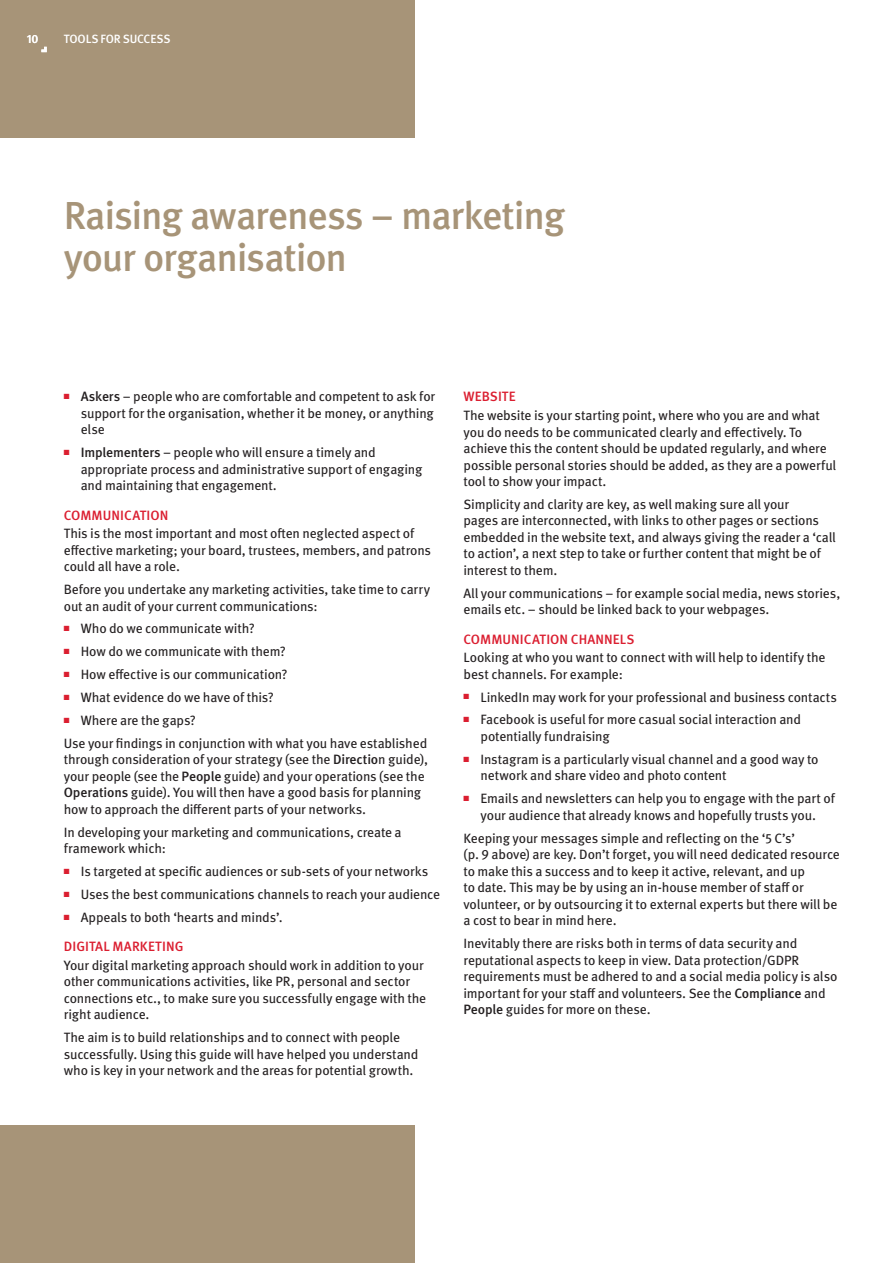
<style>
.page{position:relative;width:893px;height:1263px;background:#fff}
.page>*{position:absolute;margin:0;border:0;box-sizing:border-box;transform-origin:0 0}
._1c__Heading__MetaOT{font:500 39px/42px "Meta Pro";letter-spacing:-.03em;color:#a79478}
._6__Body_Copy__MetaO{font:13.5px/16.5px "Meta Pro";letter-spacing:-.015em;color:#231f20}
.Subhead2{font:500 13.5px "Meta Pro";letter-spacing:.005em;color:#db1e30}
._13__Folio_-_LHP__Me{font:500 12px "Meta Pro";letter-spacing:-.01em;color:#fff}
.s1{font-weight:500}
</style>
<div class="page">
<div style="left:0;top:0;width:415px;height:138px;background:#a79478"></div>
<div style="left:0;top:1125px;width:415px;height:138px;background:#a79478"></div>
<svg style="left:41px;top:47px;width:6px;height:5px"></svg>
<p class="_13__Folio_-_LHP__Me" style="left:27px;top:29px;width:13px">10</p>
<p class="_13__Folio_-_LHP__Me" style="left:64px;top:29px;width:108px">TOOLS FOR SUCCESS</p>
<p class="_1c__Heading__MetaOT" style="left:64px;top:192px;width:503px">Raising awareness – marketing your organisation</p>
<p class="_6__Body_Copy__MetaO" style="left:81px;top:388px;width:356px;text-align:justify;text-indent:-17px"><sup>■</sup> <span class="s1">Askers</span> – people who are comfortable and competent to ask for support for the organisation, whether it be money, or anything else</p>
<p class="_6__Body_Copy__MetaO" style="left:81px;top:443px;width:343px;text-indent:-17px"><sup>■</sup> <span class="s1">Implementers</span> – people who will ensure a timely and appropriate process and administrative support of engaging and maintaining that engagement.</p>
<p class="Subhead2" style="left:64px;top:504px;width:106px">COMMUNICATION</p>
<p class="_6__Body_Copy__MetaO" style="left:64px;top:524px;width:369px">This is the most important and most often neglected aspect of effective marketing; your board, trustees, members, and patrons could all have a role.</p>
<p class="_6__Body_Copy__MetaO" style="left:64px;top:580px;width:368px">Before you undertake any marketing activities, take time to carry out an audit of your current communications:</p>
<p class="_6__Body_Copy__MetaO" style="left:64px;top:620px;width:192px"><sup>■</sup> Who do we communicate with?</p>
<p class="_6__Body_Copy__MetaO" style="left:64px;top:642px;width:224px"><sup>■</sup> How do we communicate with them?</p>
<p class="_6__Body_Copy__MetaO" style="left:64px;top:665px;width:225px"><sup>■</sup> How effective is our communication?</p>
<p class="_6__Body_Copy__MetaO" style="left:64px;top:688px;width:212px"><sup>■</sup> What evidence do we have of this?</p>
<p class="_6__Body_Copy__MetaO" style="left:64px;top:711px;width:134px"><sup>■</sup> Where are the gaps?</p>
<p class="_6__Body_Copy__MetaO" style="left:64px;top:734px;width:366px">Use your findings in conjunction with what you have established through consideration of your strategy (see the <span class="s1">Directio</span>n guide), your people (see the <span class="s1">People</span> guide) and your operations (see the <span class="s1">Operations</span> guide). You will then have a good basis for planning how to approach the different parts of your networks.</p>
<p class="_6__Body_Copy__MetaO" style="left:64px;top:823px;width:339px">In developing your marketing and communications, create a framework which:</p>
<p class="_6__Body_Copy__MetaO" style="left:64px;top:862px;width:366px"><sup>■</sup> Is targeted at specific audiences or sub-sets of your networks</p>
<p class="_6__Body_Copy__MetaO" style="left:64px;top:885px;width:378px"><sup>■</sup> Uses the best communications channels to reach your audience</p>
<p class="_6__Body_Copy__MetaO" style="left:64px;top:908px;width:220px"><sup>■</sup> Appeals to both ‘hearts and minds’.</p>
<p class="Subhead2" style="left:64px;top:936px;width:121px">DIGITAL MARKETING</p>
<p class="_6__Body_Copy__MetaO" style="left:64px;top:956px;width:364px">Your digital marketing approach should work in addition to your other communications activities, like PR, personal and sector connections etc., to make sure you successfully engage with the right audience.</p>
<p class="_6__Body_Copy__MetaO" style="left:64px;top:1028px;width:356px">The aim is to build relationships and to connect with people successfully. Using this guide will have helped you understand who is key in your network and the areas for potential growth.</p>
<p class="Subhead2" style="left:464px;top:386px;width:54px">WEBSITE</p>
<p class="_6__Body_Copy__MetaO" style="left:463px;top:406px;width:374px">The website is your starting point, where who you are and what you do needs to be communicated clearly and effectively. To achieve this the content should be updated regularly, and where possible personal stories should be added, as they are a powerful tool to show your impact.</p>
<p class="_6__Body_Copy__MetaO" style="left:463px;top:495px;width:374px">Simplicity and clarity are key, as well making sure all your<br>pages are interconnected, with links to other pages or sections embedded in the website text, and always giving the reader a ‘call to action’, a next step to take or further content that might be of interest to them.</p>
<p class="_6__Body_Copy__MetaO" style="left:463px;top:584px;width:378px">All your communications – for example social media, news stories, emails etc. – should be linked back to your webpages.</p>
<p class="Subhead2" style="left:464px;top:628px;width:173px">COMMUNICATION CHANNELS</p>
<p class="_6__Body_Copy__MetaO" style="left:463px;top:648px;width:364px">Looking at who you want to connect with will help to identify the best channels. For example:</p>
<p class="_6__Body_Copy__MetaO" style="left:463px;top:688px;width:375px"><sup>■</sup> LinkedIn may work for your professional and business contacts</p>
<p class="_6__Body_Copy__MetaO" style="left:480px;top:711px;width:322px;text-indent:-17px"><sup>■</sup> Facebook is useful for more casual social interaction and potentially fundraising</p>
<p class="_6__Body_Copy__MetaO" style="left:480px;top:750px;width:340px;text-indent:-17px"><sup>■</sup> Instagram is a particularly visual channel and a good way to network and share video and photo content</p>
<p class="_6__Body_Copy__MetaO" style="left:463px;top:789px;width:373px;text-align:center"><sup>■</sup> Emails and newsletters can help you to engage with the part of your audience that already knows and hopefully trusts you.</p>
<p class="_6__Body_Copy__MetaO" style="left:463px;top:829px;width:378px">Keeping your messages simple and reflecting on the ‘5 C’s’<br>(p. 9 above) are key. Don’t forget, you will need dedicated resource to make this a success and to keep it active, relevant, and up<br>to date. This may be by using an in-house member of staff or volunteer, or by outsourcing it to external experts but there will be a cost to bear in mind here.</p>
<p class="_6__Body_Copy__MetaO" style="left:463px;top:934px;width:376px">Inevitably there are risks both in terms of data security and reputational aspects to keep in view. Data protection/GDPR requirements must be adhered to and a social media policy is also important for your staff and volunteers. See the <span class="s1">Compliance</span> and <span class="s1">People</span> guides for more on these.</p>
</div>
